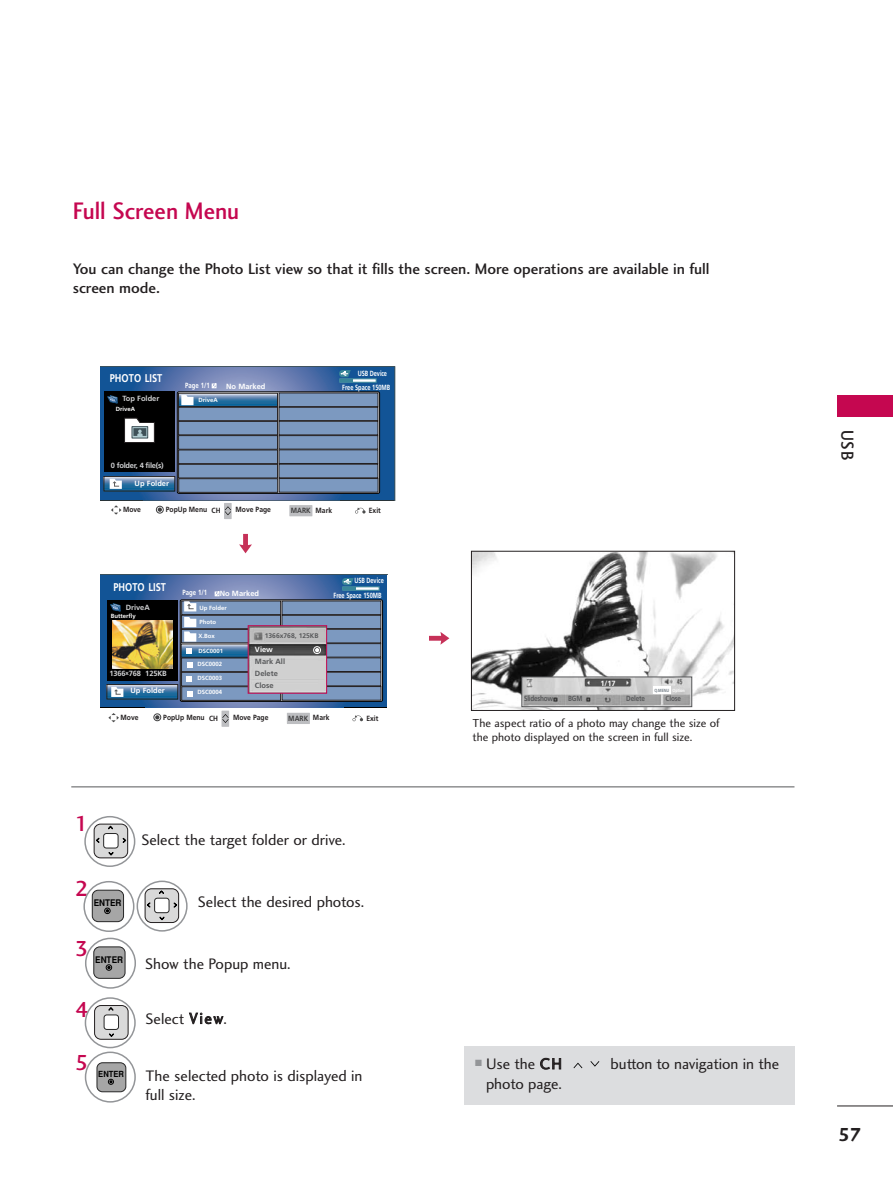
<style>
.page{position:relative;width:893px;height:1190px;background:#fff}
.page>*{position:absolute;margin:0;border:0;box-sizing:border-box;transform-origin:0 0}
.t1{font:24.75px "Charlotte Sans Medium Plain";color:#c50750;scale:.95 1}
.t2{font:22.5px "Charlotte Sans Medium Plain";color:#c50750}
.t3{font:19.5px "Charlotte Sans Bold Plain";color:#231f20}
.t4{font:18px "Charlotte Sans Medium Plain";color:#231f20;scale:.9 1}
.t5{font:15.75px/19.5px "Charlotte Sans Book Plain";color:#231f20}
.t6{font:15.75px/19.5px "Charlotte Sans Medium Plain";color:#231f20}
.t7{font:12px/14.4px "Charlotte Sans Book Plain";color:#231f20}
.t8{font:700 11.25px "Frutiger";color:#fff;scale:.82 1}
.t9{font:700 9.15px "Helvetica";color:#000;scale:.9 1}
.t10{font:700 8.4px "Helvetica";color:#000;scale:.9 1}
.t11{font:700 7.5px "Frutiger";color:#231f20;scale:.9 1}
.t12{font:700 7.5px "Frutiger";color:#fff;scale:.75 1}
.t13{font:700 7.5px "Frutiger";color:#fff}
.t14{font:700 7.5px "Frutiger";letter-spacing:-.015em;color:#d1d2d4}
.t15{font:700 7.5px "Frutiger";letter-spacing:-.02em;color:#57585a;scale:.85 1}
.t16{font:700 7.5px/12px "Frutiger";color:#57585a}
.t17{font:700 7.5px "Frutiger";letter-spacing:-.035em;color:#d1d2d4}
.t18{font:700 7.5px "Frutiger";letter-spacing:.01em;color:#3f3f40;scale:.9 1}
.t19{font:700 7.5px "Frutiger";color:#fff;scale:.8 1}
.t20{font:700 6.75px "Frutiger";color:#57585a}
.t21{font:700 6px "Frutiger";color:#fff}
.t22{font:700 4.5px "Frutiger";letter-spacing:-.025em;color:#747e87;scale:.85 1}
.s1{color:#231f20}
.s2{color:#fff}
</style>
<div class="page">
<div style="left:837px;top:395px;width:55px;height:22px;background:#c50750"></div>
<hr style="left:837px;top:1105px;width:55px;height:1px;background:#231f20">
<hr style="left:71px;top:786px;width:723px;height:1px;background:#57585a">
<div style="left:464px;top:1046px;width:330px;height:59px;background:#dcdddf"></div>
<svg style="left:590px;top:1061px;width:9px;height:5px"></svg>
<svg style="left:573px;top:1062px;width:9px;height:6px"></svg>
<img style="left:473px;top:553px;width:260px;height:155px">
<div style="left:471px;top:551px;width:264px;height:159px;border:1px solid #231f20"></div>
<img style="left:523px;top:678px;width:167px;height:27px">
<div style="left:521px;top:676px;width:171px;height:31px;border:1px solid #57585a"></div>
<svg style="left:86px;top:817px;width:48px;height:48px"></svg>
<div style="left:94px;top:824px;width:34px;height:34px;background:#d9d9d9;border:1px solid #231f20;border-radius:6px"></div>
<div style="left:103px;top:833px;width:15px;height:15px;background:#fff;border:1px solid #262626;border-radius:3px"></div>
<svg style="left:96px;top:837px;width:4px;height:6px"></svg>
<svg style="left:122px;top:837px;width:4px;height:6px"></svg>
<svg style="left:108px;top:825px;width:5px;height:4px"></svg>
<svg style="left:108px;top:852px;width:6px;height:3px"></svg>
<div style="left:84px;top:816px;width:51px;height:51px;border:2px solid #939598;border-radius:50%"></div>
<div style="left:92px;top:889px;width:32px;height:33px;background:#a6a6a6;border:1px solid #262626;border-radius:6px"></div>
<div style="left:104px;top:907px;width:6px;height:7px;border:1px solid #000;border-radius:50%"></div>
<div style="left:83px;top:881px;width:51px;height:51px;border:2px solid #939598;border-radius:50%"></div>
<svg style="left:138px;top:882px;width:48px;height:48px"></svg>
<div style="left:145px;top:888px;width:34px;height:34px;background:#d9d9d9;border:1px solid #231f20;border-radius:6px"></div>
<div style="left:154px;top:898px;width:15px;height:14px;background:#fff;border:1px solid #262626;border-radius:3px"></div>
<svg style="left:173px;top:902px;width:4px;height:5px"></svg>
<svg style="left:159px;top:890px;width:5px;height:4px"></svg>
<svg style="left:159px;top:916px;width:5px;height:4px"></svg>
<div style="left:136px;top:880px;width:52px;height:51px;border:2px solid #939598;border-radius:50%"></div>
<div style="left:93px;top:946px;width:32px;height:32px;background:#a6a6a6;border:1px solid #262626;border-radius:6px"></div>
<svg style="left:106px;top:964px;width:6px;height:6px"></svg>
<div style="left:85px;top:937px;width:51px;height:51px;border:2px solid #939598;border-radius:50%"></div>
<svg style="left:86px;top:998px;width:48px;height:48px"></svg>
<div style="left:94px;top:1005px;width:34px;height:34px;background:#d9d9d9;border:1px solid #231f20;border-radius:6px"></div>
<div style="left:104px;top:1014px;width:15px;height:15px;background:#fff;border:1px solid #262626;border-radius:3px"></div>
<svg style="left:109px;top:1033px;width:5px;height:4px"></svg>
<div style="left:85px;top:997px;width:51px;height:51px;border:2px solid #939598;border-radius:50%"></div>
<div style="left:97px;top:1062px;width:29px;height:30px;background:#a6a6a6;border:1px solid #262626;border-radius:5px"></div>
<svg style="left:108px;top:1079px;width:6px;height:5px"></svg>
<div style="left:85px;top:1051px;width:51px;height:51px;border:2px solid #939598;border-radius:50%"></div>
<svg style="left:430px;top:632px;width:19px;height:12px"></svg>
<svg style="left:239px;top:534px;width:13px;height:19px"></svg>
<svg style="left:101px;top:574px;width:286px;height:133px;background:#6b7d94"></svg>
<div style="left:313px;top:646px;width:8px;height:8px;border:1px solid #fff;border-radius:50%"></div>
<div style="left:289px;top:505px;width:23px;height:11px;background:#bdbec1"></div>
<div style="left:224px;top:503px;width:8px;height:16px;background:#bdbec1"></div>
<svg style="left:101px;top:367px;width:294px;height:148px;background:#627a99"></svg>
<div style="left:287px;top:712px;width:23px;height:12px;background:#bdbec1"></div>
<svg style="left:108px;top:713px;width:11px;height:9px"></svg>
<div style="left:221px;top:710px;width:8px;height:17px;background:#bdbec1"></div>
<svg style="left:222px;top:714px;width:6px;height:9px"></svg>
<svg style="left:155px;top:715px;width:4px;height:4px"></svg>
<div style="left:153px;top:713px;width:8px;height:8px;border:1px solid #3f3f40;border-radius:50%"></div>
<svg style="left:352px;top:715px;width:11px;height:6px"></svg>
<div style="left:653px;top:686px;width:17px;height:8px;background:#fff"></div>
<h1 class="t1" style="left:73px;top:201px;width:177px">Full Screen Menu</h1>
<p class="t6" style="left:73px;top:260px;width:638px">You can change the Photo List view so that it fills the screen. More operations are available in full screen mode.</p>
<p class="t8" style="left:110px;top:374px;width:66px">PHOTO LIST</p>
<p class="t14" style="left:122px;top:395px;width:38px">Top Folder</p>
<p class="t21" style="left:116px;top:406px;width:21px">DriveA</p>
<p class="t19" style="left:185px;top:382px;width:32px">Page 1/1</p>
<p class="t13" style="left:226px;top:383px;width:41px">No Marked</p>
<p class="t21" style="left:198px;top:397px;width:21px">DriveA</p>
<p class="t17" style="left:111px;top:462px;width:54px">0 folder, 4 file(s)</p>
<p class="t13" style="left:135px;top:481px;width:36px">Up Folder</p>
<p class="t12" style="left:358px;top:370px;width:41px">USB Device</p>
<p class="t12" style="left:342px;top:384px;width:66px">Free Space 150MB</p>
<p class="t11" style="left:123px;top:506px;width:21px">Move</p>
<p class="t11" style="left:235px;top:506px;width:41px">Move Page</p>
<p class="t11" style="left:166px;top:507px;width:62px">PopUp Menu CH</p>
<p class="t18" style="left:291px;top:507px;width:47px">MARK <span class="s1">Mark</span></p>
<p class="t11" style="left:369px;top:508px;width:15px">Exit</p>
<p class="t8" style="left:113px;top:582px;width:66px">PHOTO LIST</p>
<p class="t14" style="left:126px;top:604px;width:26px">DriveA</p>
<p class="t21" style="left:111px;top:613px;width:27px">Butterfly</p>
<p class="t14" style="left:109px;top:670px;width:59px">1366<sup>x</sup>768 125KB</p>
<p class="t13" style="left:130px;top:687px;width:36px">Up Folder</p>
<p class="t19" style="left:182px;top:589px;width:32px">Page 1/1</p>
<p class="t13" style="left:220px;top:590px;width:41px">No Marked</p>
<p class="t21" style="left:199px;top:606px;width:29px">Up Folder</p>
<p class="t21" style="left:199px;top:619px;width:18px">Photo</p>
<p class="t21" style="left:199px;top:633px;width:18px">X.Box</p>
<p class="t21" style="left:198px;top:648px;width:26px">DSC0001</p>
<p class="t21" style="left:198px;top:662px;width:26px">DSC0002</p>
<p class="t21" style="left:198px;top:676px;width:26px">DSC0003</p>
<p class="t21" style="left:198px;top:689px;width:26px">DSC0004</p>
<p class="t20" style="left:265px;top:633px;width:55px">1366x768, 125KB</p>
<p class="t13" style="left:255px;top:646px;width:20px">View</p>
<p class="t16" style="left:255px;top:656px;width:32px">Mark All<br>Delete<br>Close</p>
<p class="t12" style="left:354px;top:578px;width:41px">USB Device</p>
<p class="t12" style="left:333px;top:592px;width:66px">Free Space 150MB</p>
<h2 class="t2" style="left:75px;top:814px;width:15px">1</h2>
<p class="t11" style="left:120px;top:714px;width:21px">Move</p>
<p class="t11" style="left:233px;top:714px;width:41px">Move Page</p>
<p class="t11" style="left:163px;top:714px;width:62px">PopUp Menu CH</p>
<p class="t18" style="left:288px;top:715px;width:47px">MARK <span class="s1">Mark</span></p>
<p class="t11" style="left:366px;top:715px;width:15px">Exit</p>
<p class="t5" style="left:141px;top:831px;width:206px">Select the target folder or drive.</p>
<h2 class="t2" style="left:75px;top:879px;width:15px">2</h2>
<p class="t9" style="left:94px;top:899px;width:32px">ENTER</p>
<h2 class="t2" style="left:75px;top:940px;width:15px">3</h2>
<p class="t9" style="left:95px;top:956px;width:32px">ENTER</p>
<h2 class="t2" style="left:75px;top:1001px;width:15px">4</h2>
<h2 class="t2" style="left:75px;top:1054px;width:15px">5</h2>
<p class="t10" style="left:98px;top:1071px;width:30px">ENTER</p>
<p class="t5" style="left:198px;top:893px;width:168px">Select the desired photos.</p>
<p class="t5" style="left:145px;top:955px;width:147px">Show the Popup menu.</p>
<p class="t5" style="left:145px;top:1010px;width:83px">Select View.</p>
<p class="t5" style="left:145px;top:1067px;width:218px">The selected photo is displayed in full size.</p>
<p class="t13" style="left:600px;top:680px;width:17px">1/17</p>
<p class="t22" style="left:654px;top:688px;width:37px">Q.MENU <span class="s2">Option</span></p>
<p class="t15" style="left:524px;top:695px;width:36px">Slideshow</p>
<p class="t15" style="left:568px;top:695px;width:18px">BGM</p>
<p class="t15" style="left:626px;top:695px;width:24px">Delete</p>
<p class="t15" style="left:665px;top:695px;width:20px">Close</p>
<p class="t7" style="left:472px;top:717px;width:248px">The aspect ratio of a photo may change the size of the photo displayed on the screen in full size.</p>
<p class="t5" style="left:475px;top:1055px;width:88px"><sup>■</sup> Use the CH</p>
<p class="t5" style="left:610px;top:1055px;width:170px">button to navigation in the</p>
<p class="t5" style="left:486px;top:1075px;width:77px">photo page.</p>
<p class="t4" style="left:854px;top:429px;width:36px;rotate:90deg">USB</p>
<p class="t3" style="left:838px;top:1127px;width:25px">57</p>
</div>
